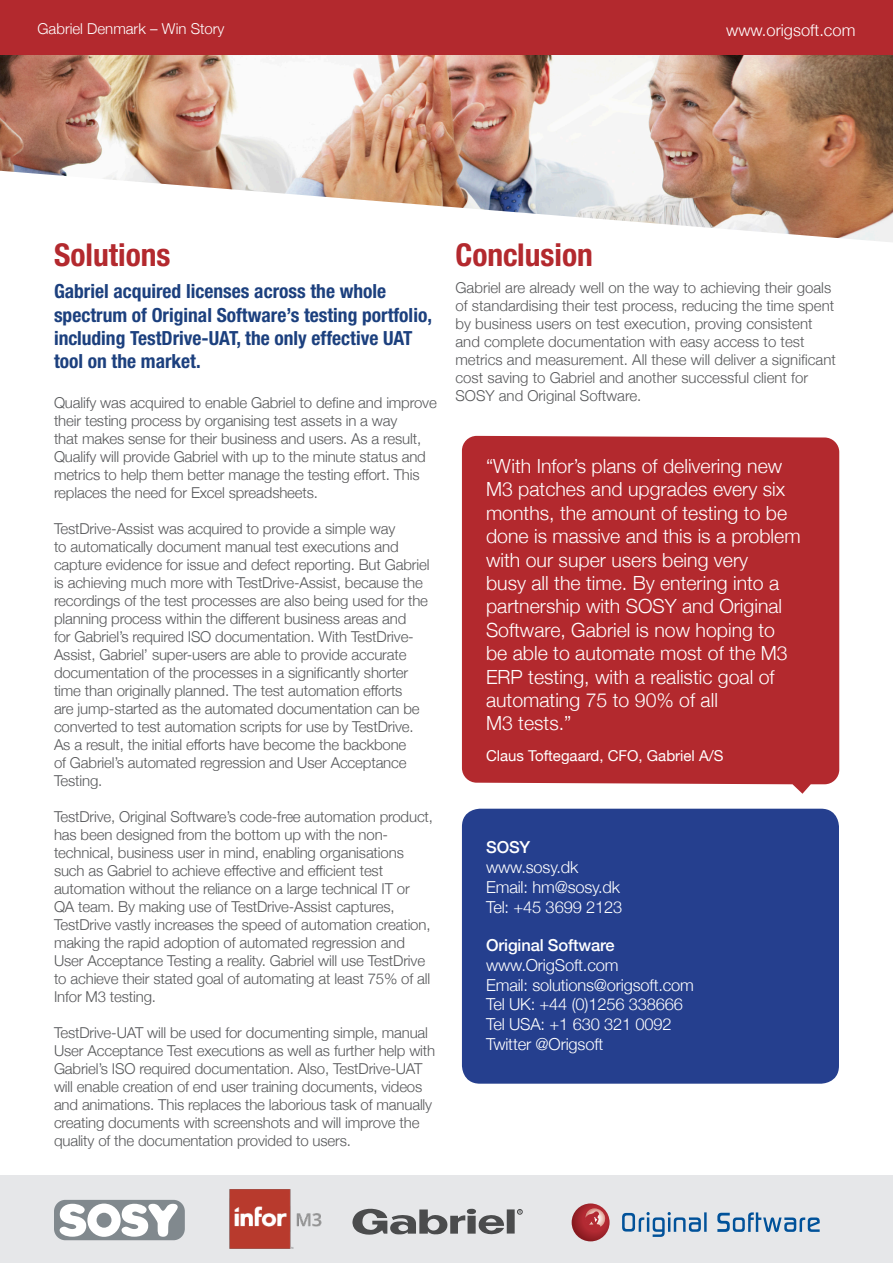
<style>
.page{position:relative;width:893px;height:1263px;background:#fff}
.page>*{position:absolute;margin:0;border:0;box-sizing:border-box;transform-origin:0 0}
.t1{font:700 condensed 31.5px "Helvetica Neue LT Std";color:#b3292e}
.t2{font:300 19.5px/23.4px "Helvetica Neue";color:#fff}
.t3{font:700 condensed 19.5px/23.4px "Helvetica Neue LT Std";color:#1c407e}
.t4{font:300 16.5px/19.8px "Helvetica Neue";letter-spacing:-.01em;color:#fff}
.t5{font:500 16.5px "Helvetica Neue";letter-spacing:-.01em;color:#fff}
.t6{font:300 15px/18px "Helvetica Neue";letter-spacing:-.01em;color:#57585a}
.t7{font:15px "Helvetica Neue";color:#fff}
.t8{font:300 15px "Helvetica Neue";color:#fff}
</style>
<div class="page">
<img style="left:0;top:54px;width:893px;height:188px">
<div style="left:0;top:1175px;width:893px;height:88px;background:#e6e7e9"></div>
<div style="left:0;top:0;width:893px;height:54px;background:#b3292e"></div>
<div style="left:462px;top:436px;width:377px;height:358px;background:#b3292e"></div>
<div style="left:462px;top:809px;width:377px;height:275px;background:#253f8e;border-radius:18px"></div>
<svg style="left:717px;top:1212px;width:103px;height:20px"></svg>
<svg style="left:622px;top:1212px;width:85px;height:25px"></svg>
<svg style="left:572px;top:1203px;width:38px;height:38px"></svg>
<svg style="left:582px;top:1208px;width:24px;height:23px"></svg>
<div style="left:54px;top:1200px;width:131px;height:40px;background:#81898e;border-radius:11px"></div>
<svg style="left:60px;top:1203px;width:118px;height:34px"></svg>
<div style="left:507px;top:1209px;width:8px;height:24px;background:#4b4c4d"></div>
<svg style="left:352px;top:1209px;width:152px;height:25px"></svg>
<svg style="left:517px;top:1209px;width:5px;height:5px"></svg>
<img style="left:229px;top:1189px;width:93px;height:60px">
<p class="t8" style="left:38px;top:17px;width:189px">Gabriel Denmark – Win Story</p>
<p class="t4" style="left:726px;top:19px;width:131px">www.origsoft.com</p>
<p class="t1" style="left:54px;top:236px;width:118px">Solutions</p>
<p class="t3" style="left:54px;top:279px;width:380px">Gabriel acquired licenses across the whole spectrum of Original Software’s testing portfolio, including TestDrive-UAT, the only effective UAT tool on the market.</p>
<p class="t6" style="left:54px;top:393px;width:384px">Qualify was acquired to enable Gabriel to define and improve their testing process by organising test assets in a way<br>that makes sense for their business and users. As a result, Qualify will provide Gabriel with up to the minute status and metrics to help them better manage the testing effort. This replaces the need for Excel spreadsheets.</p>
<p class="t6" style="left:54px;top:519px;width:377px">TestDrive-Assist was acquired to provide a simple way<br>to automatically document manual test executions and capture evidence for issue and defect reporting. But Gabriel is achieving much more with TestDrive-Assist, because the recordings of the test processes are also being used for the planning process within the different business areas and<br>for Gabriel’s required ISO documentation. With TestDrive-Assist, Gabriel’ super-users are able to provide accurate documentation of the processes in a significantly shorter time than originally planned. The test automation efforts<br>are jump-started as the automated documentation can be converted to test automation scripts for use by TestDrive.<br>As a result, the initial efforts have become the backbone<br>of Gabriel’s automated regression and User Acceptance Testing.</p>
<p class="t6" style="left:54px;top:807px;width:381px">TestDrive, Original Software’s code-free automation product, has been designed from the bottom up with the non&shy;technical, business user in mind, enabling organisations such as Gabriel to achieve effective and efficient test automation without the reliance on a large technical IT or QA team. By making use of TestDrive-Assist captures, TestDrive vastly increases the speed of automation creation, making the rapid adoption of automated regression and User Acceptance Testing a reality. Gabriel will use TestDrive to achieve their stated goal of automating at least 75% of all Infor M3 testing.</p>
<p class="t6" style="left:54px;top:1023px;width:383px">TestDrive-UAT will be used for documenting simple, manual User Acceptance Test executions as well as further help with Gabriel’s ISO required documentation. Also, TestDrive-UAT will enable creation of end user training documents, videos and animations. This replaces the laborious task of manually creating documents with screenshots and will improve the quality of the documentation provided to users.</p>
<p class="t1" style="left:455px;top:236px;width:139px">Conclusion</p>
<p class="t6" style="left:455px;top:277px;width:382px">Gabriel are already well on the way to achieving their goals of standardising their test process, reducing the time spent by business users on test execution, proving consistent and complete documentation with easy access to test metrics and measurement. All these will deliver a significant cost saving to Gabriel and another successful client for SOSY and Original Software.</p>
<p class="t2" style="left:486px;top:453px;width:316px">“With Infor’s plans of delivering new<br>M3 patches and upgrades every six months, the amount of testing to be done is massive and this is a problem with our super users being very<br>busy all the time. By entering into a partnership with SOSY and Original<br>Software, Gabriel is now hoping to be able to automate most of the M3<br>ERP testing, with a realistic goal of automating 75 to 90% of all<br>M3 tests.”</p>
<p class="t7" style="left:486px;top:745px;width:239px">Claus Toftegaard, CFO, Gabriel A/S</p>
<p class="t5" style="left:486px;top:834px;width:46px">SOSY</p>
<p class="t4" style="left:486px;top:856px;width:94px">www.sosy.dk</p>
<p class="t4" style="left:486px;top:876px;width:136px">Email: hm@sosy.dk</p>
<p class="t4" style="left:486px;top:895px;width:138px">Tel: +45 3699 2123</p>
<p class="t5" style="left:486px;top:932px;width:130px">Original Software</p>
<p class="t4" style="left:486px;top:954px;width:134px">www.OrigSoft.com</p>
<p class="t4" style="left:486px;top:974px;width:209px">Email: solutions@origsoft.com</p>
<p class="t4" style="left:486px;top:993px;width:198px">Tel UK: +44 (0)1256 338666<br>Tel USA: +1 630 321 0092</p>
<p class="t4" style="left:486px;top:1033px;width:119px">Twitter @Origsoft</p>
</div>
